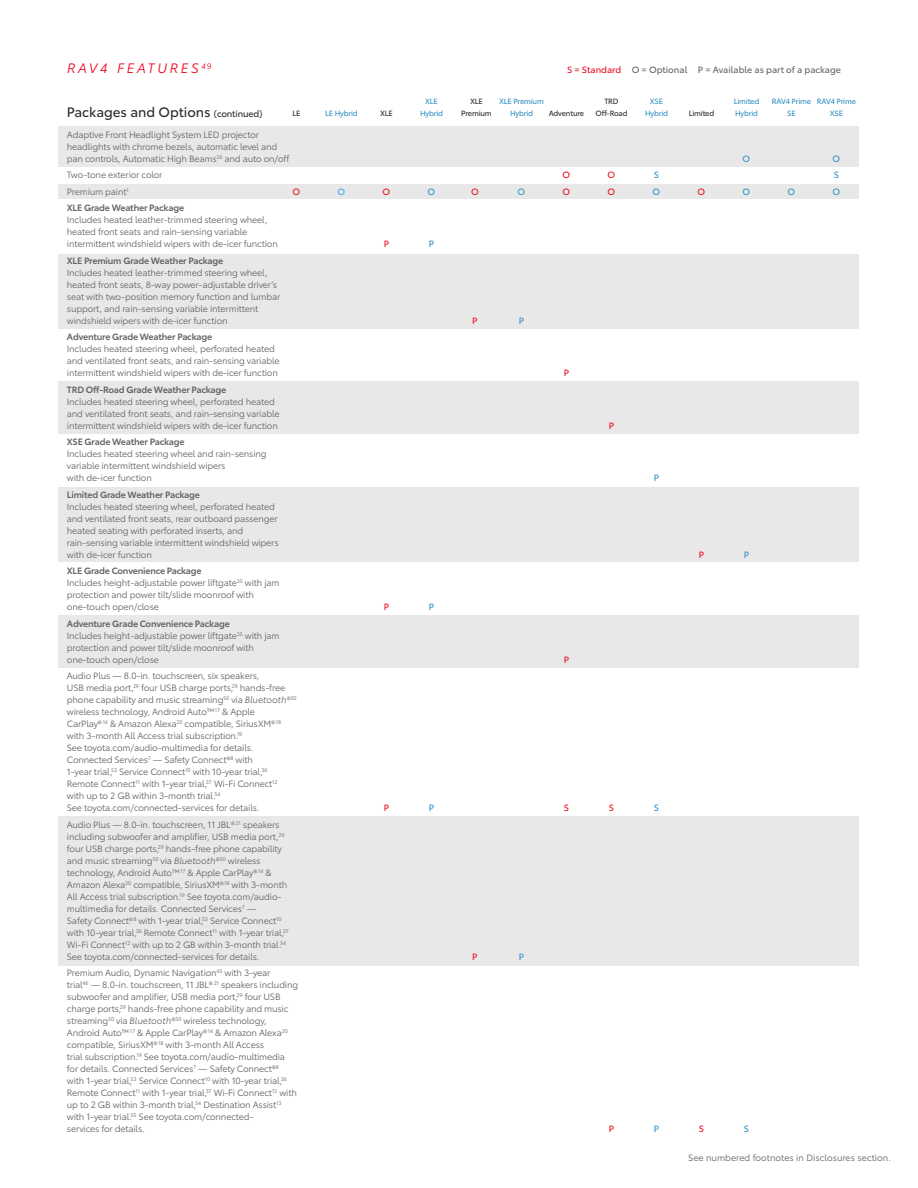
<style>
.page{position:relative;width:918px;height:1188px;background:#fff}
.page>*{position:absolute;margin:0;border:0;box-sizing:border-box;transform-origin:0 0}
.t1{font:13.5px "Toyota Type";color:#292929}
.t2{font:italic 13.5px "Toyota Type";letter-spacing:.2em;color:#eb0a1e}
.t3{font:9px/12px "Toyota Type";letter-spacing:-.02em;color:#636363}
.t4{font:600 9px "Toyota Type";letter-spacing:-.02em;color:#636363}
.t5{font:9px "Toyota Type";color:#636363}
.t6{font:9px "Toyota Type";color:#636363}
.t7{font:9px "Toyota Type";color:#eb0a1e}
.t8{font:9px "Toyota Type";color:#308fc6}
.t9{font:9px "Toyota Type";color:#36a7e9}
.t10{font:7.5px "Toyota Type";letter-spacing:-.025em;color:#308fc6}
.t11{font:7.5px "Toyota Type";letter-spacing:-.025em;color:#292929}
.s1{color:#eb0a1e}
.s2{font-size:9px}
.s3{font-weight:600}
.s4{font-style:italic}
</style>
<div class="page">
<div style="left:58px;top:487px;width:802px;height:75px;background:#e8e8e8"></div>
<div style="left:58px;top:816px;width:802px;height:149px;background:#e8e8e8"></div>
<div style="left:58px;top:126px;width:802px;height:41px;background:#e8e8e8"></div>
<div style="left:58px;top:184px;width:802px;height:15px;background:#e8e8e8"></div>
<div style="left:58px;top:254px;width:802px;height:75px;background:#e8e8e8"></div>
<div style="left:58px;top:382px;width:802px;height:52px;background:#e8e8e8"></div>
<div style="left:58px;top:615px;width:802px;height:53px;background:#e8e8e8"></div>
<h1 class="t2" style="left:67px;top:58px;width:146px">RAV4 FEATURES <sup>49</sup></h1>
<p class="t5" style="left:567px;top:63px;width:276px"><span class="s1">S = Standard</span> O = Optional P = Available as part of a package</p>
<h1 class="t1" style="left:67px;top:102px;width:197px">Packages and Options <span class="s2">(continued)</span></h1>
<p class="t3" style="left:67px;top:128px;width:224px">Adaptive Front Headlight System LED projector headlights with chrome bezels, automatic level and pan controls, Automatic High Beams<sup>26</sup> and auto on/off</p>
<p class="t10" style="left:425px;top:96px;width:14px">XLE</p>
<p class="t11" style="left:470px;top:96px;width:14px">XLE</p>
<p class="t10" style="left:499px;top:96px;width:46px">XLE Premium</p>
<p class="t11" style="left:604px;top:96px;width:16px">TRD</p>
<p class="t10" style="left:650px;top:96px;width:15px">XSE</p>
<p class="t10" style="left:734px;top:96px;width:27px">Limited</p>
<p class="t10" style="left:772px;top:96px;width:86px">RAV4 Prime RAV4 Prime</p>
<p class="t11" style="left:292px;top:108px;width:10px">LE</p>
<p class="t10" style="left:325px;top:108px;width:34px">LE Hybrid</p>
<p class="t11" style="left:380px;top:108px;width:14px">XLE</p>
<p class="t10" style="left:420px;top:108px;width:25px">Hybrid</p>
<p class="t11" style="left:461px;top:108px;width:32px">Premium</p>
<p class="t10" style="left:510px;top:108px;width:25px">Hybrid</p>
<p class="t11" style="left:549px;top:108px;width:37px">Adventure</p>
<p class="t11" style="left:595px;top:108px;width:34px">Off-Road</p>
<p class="t10" style="left:645px;top:108px;width:25px">Hybrid</p>
<p class="t11" style="left:689px;top:108px;width:27px">Limited</p>
<p class="t10" style="left:735px;top:108px;width:25px">Hybrid</p>
<p class="t10" style="left:787px;top:108px;width:10px">SE</p>
<p class="t10" style="left:830px;top:108px;width:15px">XSE</p>
<p class="t8" style="left:743px;top:152px;width:9px">O</p>
<p class="t8" style="left:833px;top:152px;width:9px">O</p>
<p class="t3" style="left:67px;top:169px;width:97px">Two-tone exterior color</p>
<p class="t7" style="left:563px;top:168px;width:9px">O</p>
<p class="t7" style="left:608px;top:168px;width:9px">O</p>
<p class="t8" style="left:654px;top:168px;width:7px">S</p>
<p class="t8" style="left:834px;top:168px;width:7px">S</p>
<p class="t3" style="left:67px;top:185px;width:63px">Premium paint<sup>1</sup></p>
<p class="t7" style="left:293px;top:185px;width:9px">O</p>
<p class="t9" style="left:338px;top:185px;width:9px">O</p>
<p class="t7" style="left:383px;top:185px;width:9px">O</p>
<p class="t8" style="left:428px;top:185px;width:9px">O</p>
<p class="t7" style="left:471px;top:185px;width:9px">O</p>
<p class="t8" style="left:518px;top:185px;width:9px">O</p>
<p class="t7" style="left:563px;top:185px;width:9px">O</p>
<p class="t7" style="left:608px;top:185px;width:9px">O</p>
<p class="t8" style="left:653px;top:185px;width:9px">O</p>
<p class="t7" style="left:698px;top:185px;width:9px">O</p>
<p class="t8" style="left:743px;top:185px;width:9px">O</p>
<p class="t8" style="left:788px;top:185px;width:9px">O</p>
<p class="t8" style="left:833px;top:185px;width:9px">O</p>
<p class="t4" style="left:67px;top:201px;width:119px">XLE Grade Weather Package</p>
<p class="t3" style="left:67px;top:214px;width:212px">Includes heated leather-trimmed steering wheel, heated front seats and rain-sensing variable intermittent windshield wipers with de-icer function</p>
<p class="t7" style="left:384px;top:237px;width:7px">P</p>
<p class="t8" style="left:429px;top:237px;width:7px">P</p>
<p class="t4" style="left:67px;top:254px;width:158px">XLE Premium Grade Weather Package</p>
<p class="t3" style="left:67px;top:266px;width:215px">Includes heated leather-trimmed steering wheel, heated front seats, 8-way power-adjustable driver’s seat with two-position memory function and lumbar support, and rain-sensing variable intermittent windshield wipers with de-icer function</p>
<p class="t4" style="left:67px;top:330px;width:147px">Adventure Grade Weather Package</p>
<p class="t3" style="left:67px;top:343px;width:214px">Includes heated steering wheel, perforated heated and ventilated front seats, and rain-sensing variable intermittent windshield wipers with de-icer function</p>
<p class="t4" style="left:67px;top:383px;width:161px">TRD Off-Road Grade Weather Package</p>
<p class="t3" style="left:67px;top:395px;width:214px">Includes heated steering wheel, perforated heated and ventilated front seats, and rain-sensing variable intermittent windshield wipers with de-icer function</p>
<p class="t4" style="left:67px;top:435px;width:119px">XSE Grade Weather Package</p>
<p class="t3" style="left:67px;top:448px;width:201px">Includes heated steering wheel and rain-sensing variable intermittent windshield wipers<br>with de-icer function</p>
<p class="t4" style="left:67px;top:488px;width:135px">Limited Grade Weather Package</p>
<p class="t3" style="left:67px;top:500px;width:213px">Includes heated steering wheel, perforated heated and ventilated front seats, rear outboard passenger heated seating with perforated inserts, and rain-sensing variable intermittent windshield wipers with de-icer function</p>
<p class="t3" style="left:67px;top:564px;width:214px"><span class="s3">XLE Grade Convenience Package<br></span>Includes height-adjustable power liftgate<sup>35</sup> with jam protection and power tilt/slide moonroof with one-touch open/close</p>
<p class="t3" style="left:67px;top:617px;width:214px"><span class="s3">Adventure Grade Convenience Package<br></span>Includes height-adjustable power liftgate<sup>35</sup> with jam protection and power tilt/slide moonroof with one-touch open/close</p>
<p class="t3" style="left:67px;top:670px;width:231px">Audio Plus — 8.0-in. touchscreen, six speakers,<br>USB media port,<sup>29</sup> four USB charge ports,<sup>29</sup> hands-free phone capability and music streaming<sup>50</sup> via <span class="s4">Bluetooth</span>®<sup>50 </sup>wireless technology, Android Auto™<sup>17</sup> &amp; Apple<br>CarPlay® <sup>14</sup> &amp; Amazon Alexa<sup>20</sup> compatible, SiriusXM® <sup>18 </sup>with 3-month All Access trial subscription.<sup>19<br></sup>See toyota.com/audio-multimedia for details.<br>Connected Services<sup>7</sup> — Safety Connect®<sup>8</sup> with<br>1-year trial,<sup>53</sup> Service Connect<sup>10</sup> with 10-year trial,<sup>36<br></sup>Remote Connect<sup>11</sup> with 1-year trial,<sup>37</sup> Wi-Fi Connect<sup>12 </sup>with up to 2 GB within 3-month trial.<sup>54<br></sup>See toyota.com/connected-services for details.</p>
<p class="t3" style="left:67px;top:818px;width:223px">Audio Plus — 8.0-in. touchscreen, 11 JBL® <sup>21</sup> speakers including subwoofer and amplifier, USB media port,<sup>29 </sup>four USB charge ports,<sup>29</sup> hands-free phone capability and music streaming<sup>50</sup> via <span class="s4">Bluetooth</span>®<sup>50</sup> wireless technology, Android Auto™<sup>17</sup> &amp; Apple CarPlay® <sup>14</sup> &amp; Amazon Alexa<sup>20</sup> compatible, SiriusXM® <sup>18</sup> with 3-month All Access trial subscription.<sup>19</sup> See toyota.com/audio&shy;multimedia for details. Connected Services<sup>7</sup> —<br>Safety Connect®<sup>8</sup> with 1-year trial,<sup>53</sup> Service Connect<sup>10 </sup>with 10-year trial,<sup>36</sup> Remote Connect<sup>11</sup> with 1-year trial,<sup>37<br></sup>Wi-Fi Connect<sup>12</sup> with up to 2 GB within 3-month trial.<sup>54<br></sup>See toyota.com/connected-services for details.</p>
<p class="t3" style="left:67px;top:967px;width:233px">Premium Audio, Dynamic Navigation<sup>45</sup> with 3-year<br>trial<sup>46</sup> — 8.0-in. touchscreen, 11 JBL®<sup>21</sup> speakers including subwoofer and amplifier, USB media port,<sup>29</sup> four USB charge ports,<sup>29</sup> hands-free phone capability and music streaming<sup>50</sup> via <span class="s4">Bluetooth</span>®<sup>50</sup> wireless technology, Android Auto™<sup>17</sup> &amp; Apple CarPlay® <sup>14</sup> &amp; Amazon Alexa<sup>20 </sup>compatible, SiriusXM® <sup>18</sup> with 3-month All Access<br>trial subscription.<sup>19</sup> See toyota.com/audio-multimedia for details. Connected Services<sup>7</sup> — Safety Connect®<sup>8 </sup>with 1-year trial,<sup>53</sup> Service Connect<sup>10</sup> with 10-year trial,<sup>36<br></sup>Remote Connect<sup>11</sup> with 1-year trial,<sup>37</sup> Wi-Fi Connect<sup>12</sup> with up to 2 GB within 3-month trial,<sup>54</sup> Destination Assist<sup>13 </sup>with 1-year trial.<sup>55</sup> See toyota.com/connected-<br>services for details.</p>
<p class="t7" style="left:472px;top:314px;width:7px">P</p>
<p class="t8" style="left:519px;top:314px;width:7px">P</p>
<p class="t7" style="left:564px;top:366px;width:7px">P</p>
<p class="t7" style="left:609px;top:419px;width:7px">P</p>
<p class="t7" style="left:384px;top:600px;width:7px">P</p>
<p class="t8" style="left:429px;top:600px;width:7px">P</p>
<p class="t7" style="left:564px;top:653px;width:7px">P</p>
<p class="t8" style="left:654px;top:471px;width:7px">P</p>
<p class="t7" style="left:699px;top:548px;width:7px">P</p>
<p class="t8" style="left:744px;top:548px;width:7px">P</p>
<p class="t7" style="left:384px;top:801px;width:7px">P</p>
<p class="t8" style="left:429px;top:801px;width:7px">P</p>
<p class="t7" style="left:564px;top:801px;width:7px">S</p>
<p class="t7" style="left:609px;top:801px;width:7px">S</p>
<p class="t8" style="left:654px;top:801px;width:7px">S</p>
<p class="t7" style="left:472px;top:950px;width:7px">P</p>
<p class="t8" style="left:519px;top:950px;width:7px">P</p>
<p class="t7" style="left:609px;top:1122px;width:7px">P</p>
<p class="t8" style="left:654px;top:1122px;width:7px">P</p>
<p class="t7" style="left:699px;top:1122px;width:7px">S</p>
<p class="t8" style="left:744px;top:1122px;width:7px">S</p>
<p class="t6" style="left:688px;top:1151px;width:204px">See numbered footnotes in Disclosures section.</p>
</div>
